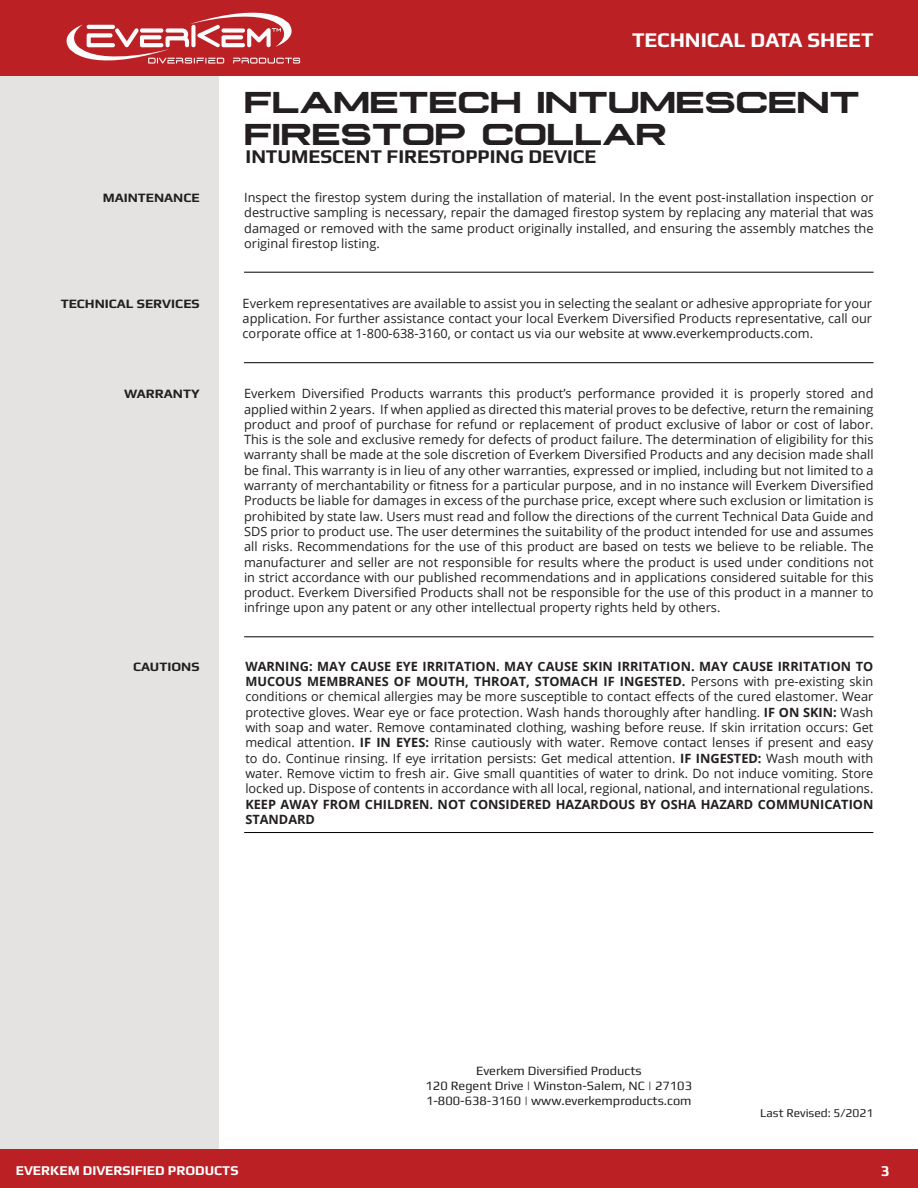
<style>
.page{position:relative;width:918px;height:1188px;background:#fff}
.page>*{position:absolute;margin:0;border:0;box-sizing:border-box;transform-origin:0 0}
.t1{font:700 31.5px/31.5px "Plateia";color:#231f20}
.t2{font:700 21px "Play";color:#fff}
.t3{font:700 19.5px "Play";color:#231f20}
.t4{font:700 15px "Play";color:#fff}
.t5{font:700 13.5px "Play";color:#fff}
.t6{font:700 12.9px "Play";color:#231f20;scale:1.05 1}
.t7{font:12.75px/15.3px "Open Sans";color:#231f20;text-align:justify}
.t8{font:12.75px "Play";color:#231f20}
.t9{font:12px "Play";color:#231f20}
.s1{font-weight:700}
</style>
<div class="page">
<div style="left:0;top:50px;width:218px;height:1099px;background:#e5e3e2"></div>
<div style="left:0;top:0;width:918px;height:76px;background:#bb2025"></div>
<svg style="left:66px;top:12px;width:234px;height:52px"></svg>
<div style="left:0;top:1149px;width:918px;height:39px;background:#bb2025"></div>
<hr style="left:244px;top:362px;width:630px;height:1px;background:#000">
<hr style="left:244px;top:272px;width:630px;height:1px;background:#000">
<hr style="left:244px;top:832px;width:629px;height:1px;background:#000">
<hr style="left:244px;top:636px;width:630px;height:1px;background:#000">
<p class="t2" style="left:632px;top:28px;width:243px">TECHNICAL DATA SHEET</p>
<p class="t6" style="left:103px;top:190px;width:94px">MAINTENANCE</p>
<p class="t1" style="left:244px;top:87px;width:617px">FLAMETECH INTUMESCENT<br>FIRESTOP COLLAR</p>
<p class="t3" style="left:246px;top:145px;width:352px">INTUMESCENT FIRESTOPPING DEVICE</p>
<p class="t7" style="left:244px;top:189px;width:631px">Inspect the firestop system during the installation of material. In the event post-installation inspection or destructive sampling is necessary, repair the damaged firestop system by replacing any material that was damaged or removed with the same product originally installed, and ensuring the assembly matches the original firestop listing.</p>
<p class="t6" style="left:61px;top:296px;width:134px">TECHNICAL SERVICES</p>
<p class="t7" style="left:243px;top:295px;width:631px">Everkem representatives are available to assist you in selecting the sealant or adhesive appropriate for your application. For further assistance contact your local Everkem Diversified Products representative, call our corporate office at 1-800-638-3160, or contact us via our website at www.everkemproducts.com.</p>
<p class="t6" style="left:124px;top:386px;width:74px">WARRANTY</p>
<p class="t7" style="left:244px;top:386px;width:631px">Everkem Diversified Products warrants this product’s performance provided it is properly stored and applied within 2 years. If when applied as directed this material proves to be defective, return the remaining product and proof of purchase for refund or replacement of product exclusive of labor or cost of labor.<br>This is the sole and exclusive remedy for defects of product failure. The determination of eligibility for this warranty shall be made at the sole discretion of Everkem Diversified Products and any decision made shall be final. This warranty is in lieu of any other warranties, expressed or implied, including but not limited to a warranty of merchantability or fitness for a particular purpose, and in no instance will Everkem Diversified Products be liable for damages in excess of the purchase price, except where such exclusion or limitation is prohibited by state law. Users must read and follow the directions of the current Technical Data Guide and SDS prior to product use. The user determines the suitability of the product intended for use and assumes all risks. Recommendations for the use of this product are based on tests we believe to be reliable. The manufacturer and seller are not responsible for results where the product is used under conditions not in strict accordance with our published recommendations and in applications considered suitable for this product. Everkem Diversified Products shall not be responsible for the use of this product in a manner to infringe upon any patent or any other intellectual property rights held by others.</p>
<p class="t6" style="left:133px;top:659px;width:65px">CAUTIONS</p>
<p class="t7" style="left:245px;top:658px;width:630px"><span class="s1">WARNING: MAY CAUSE EYE IRRITATION. MAY CAUSE SKIN IRRITATION. MAY CAUSE IRRITATION TO MUCOUS MEMBRANES OF MOUTH, THROAT, STOMACH IF INGESTED.</span> Persons with pre-existing skin conditions or chemical allergies may be more susceptible to contact effects of the cured elastomer. Wear protective gloves. Wear eye or face protection. Wash hands thoroughly after handling. <span class="s1">IF ON SKIN:</span> Wash with soap and water. Remove contaminated clothing, washing before reuse. If skin irritation occurs: Get medical attention. <span class="s1">IF IN EYES:</span> Rinse cautiously with water. Remove contact lenses if present and easy to do. Continue rinsing. If eye irritation persists: Get medical attention. <span class="s1">IF INGESTED:</span> Wash mouth with water. Remove victim to fresh air. Give small quantities of water to drink. Do not induce vomiting. Store locked up. Dispose of contents in accordance with all local, regional, national, and international regulations.<br><span class="s1">KEEP AWAY FROM CHILDREN. NOT CONSIDERED HAZARDOUS BY OSHA HAZARD COMMUNICATION STANDARD</span></p>
<p class="t8" style="left:476px;top:1063px;width:167px">Everkem Diversified Products</p>
<p class="t8" style="left:426px;top:1078px;width:268px">120 Regent Drive | Winston-Salem, NC | 27103</p>
<p class="t8" style="left:426px;top:1093px;width:267px">1-800-638-3160 | www.everkemproducts.com</p>
<p class="t9" style="left:760px;top:1105px;width:115px">Last Revised: 5/2021</p>
<p class="t5" style="left:16px;top:1162px;width:224px">EVERKEM DIVERSIFIED PRODUCTS</p>
<p class="t4" style="left:881px;top:1162px;width:10px">3</p>
</div>
